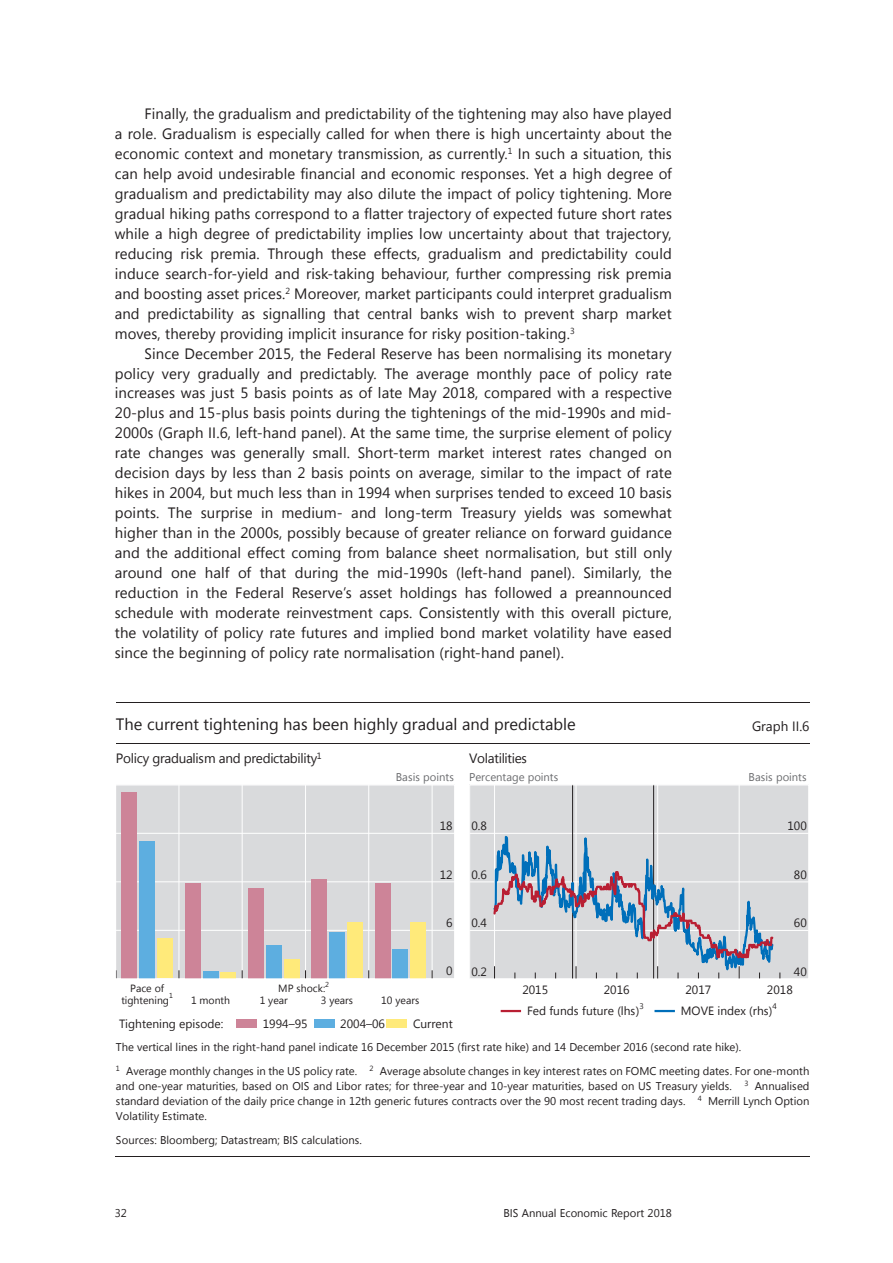
<style>
.page{position:relative;width:893px;height:1263px;background:#fff}
.page>*{position:absolute;margin:0;border:0;box-sizing:border-box;transform-origin:0 0}
.t1{font:16.5px "Segoe UI";color:#231f20}
.t2{font:15px/20px "Segoe UI";letter-spacing:.005em;color:#231f20;text-align:justify}
.t3{font:13.5px "Segoe UI";letter-spacing:-.02em;color:#231f20}
.t4{font:12px "Segoe UI";color:#231f20}
.t5{font:11.25px/15px "Segoe UI";color:#231f20}
.t6{font:11.25px "Segoe UI";color:#6c6d70}
.t7{font:10.5px/11.6px "Segoe UI";color:#231f20;text-align:center}
.t8{font:8.1px "Segoe UI";color:#231f20}
.t9{font:7.2px "Segoe UI";color:#231f20}
</style>
<div class="page">
<hr style="left:116px;top:702px;width:693px;height:1px;background:#231f20">
<hr style="left:116px;top:743px;width:693px;height:1px;background:#231f20">
<hr style="left:115px;top:1156px;width:694px;height:1px;background:#231f20">
<div style="left:116px;top:785px;width:339px;height:194px;background:#d9dadc"></div>
<hr style="left:432px;top:785px;width:1px;height:194px;background:#fff">
<hr style="left:368px;top:785px;width:1px;height:194px;background:#fff">
<hr style="left:305px;top:785px;width:1px;height:194px;background:#fff">
<hr style="left:242px;top:785px;width:1px;height:194px;background:#fff">
<hr style="left:179px;top:785px;width:1px;height:194px;background:#fff">
<hr style="left:116px;top:833px;width:339px;height:1px;background:#fff">
<hr style="left:116px;top:881px;width:339px;height:1px;background:#fff">
<hr style="left:116px;top:930px;width:339px;height:1px;background:#fff">
<div style="left:375px;top:883px;width:15px;height:95px;background:#cd8498"></div>
<div style="left:311px;top:879px;width:16px;height:99px;background:#cd8498"></div>
<div style="left:248px;top:888px;width:16px;height:90px;background:#cd8498"></div>
<div style="left:185px;top:883px;width:15px;height:95px;background:#cd8498"></div>
<div style="left:122px;top:792px;width:15px;height:186px;background:#cd8498"></div>
<div style="left:393px;top:949px;width:15px;height:29px;background:#5daee0"></div>
<div style="left:329px;top:932px;width:16px;height:46px;background:#5daee0"></div>
<div style="left:266px;top:945px;width:15px;height:33px;background:#5daee0"></div>
<div style="left:203px;top:971px;width:15px;height:7px;background:#5daee0"></div>
<div style="left:140px;top:841px;width:15px;height:137px;background:#5daee0"></div>
<div style="left:411px;top:922px;width:15px;height:56px;background:#ffea7a"></div>
<div style="left:347px;top:922px;width:16px;height:56px;background:#ffea7a"></div>
<div style="left:284px;top:959px;width:15px;height:19px;background:#ffea7a"></div>
<div style="left:221px;top:972px;width:15px;height:6px;background:#ffea7a"></div>
<div style="left:158px;top:938px;width:15px;height:40px;background:#ffea7a"></div>
<div style="left:116px;top:784px;width:339px;height:195px;border:1px solid #fff"></div>
<div style="left:236px;top:1019px;width:21px;height:9px;background:#cd8498"></div>
<div style="left:314px;top:1019px;width:20px;height:9px;background:#5daee0"></div>
<div style="left:387px;top:1019px;width:20px;height:9px;background:#ffea7a"></div>
<div style="left:470px;top:785px;width:339px;height:194px;background:#d9dadc"></div>
<hr style="left:470px;top:833px;width:339px;height:1px;background:#fff">
<hr style="left:470px;top:881px;width:339px;height:1px;background:#fff">
<hr style="left:470px;top:930px;width:339px;height:1px;background:#fff">
<svg style="left:494px;top:786px;width:246px;height:61px"></svg>
<svg style="left:492px;top:847px;width:288px;height:130px"></svg>
<div style="left:469px;top:784px;width:340px;height:195px;border:1px solid #fff"></div>
<hr style="left:501px;top:1010px;width:20px;height:2px;background:#b91f33">
<hr style="left:654px;top:1010px;width:21px;height:2px;background:#006fba">
<p class="t2" style="left:115px;top:103px;width:559px;text-indent:30px">Finally, the gradualism and predictability of the tightening may also have played a role. Gradualism is especially called for when there is high uncertainty about the economic context and monetary transmission, as currently.<sup>1</sup> In such a situation, this can help avoid undesirable financial and economic responses. Yet a high degree of gradualism and predictability may also dilute the impact of policy tightening. More gradual hiking paths correspond to a flatter trajectory of expected future short rates while a high degree of predictability implies low uncertainty about that trajectory, reducing risk premia. Through these effects, gradualism and predictability could induce search-for-yield and risk-taking behaviour, further compressing risk premia and boosting asset prices.<sup>2</sup> Moreover, market participants could interpret gradualism and predictability as signalling that central banks wish to prevent sharp market moves, thereby providing implicit insurance for risky position-taking.<sup>3</sup></p>
<p class="t2" style="left:115px;top:343px;width:559px;text-indent:30px">Since December 2015, the Federal Reserve has been normalising its monetary policy very gradually and predictably. The average monthly pace of policy rate increases was just 5 basis points as of late May 2018, compared with a respective 20‑plus and 15-plus basis points during the tightenings of the mid-1990s and mid-2000s (Graph II.6, left-hand panel). At the same time, the surprise element of policy rate changes was generally small. Short-term market interest rates changed on decision days by less than 2 basis points on average, similar to the impact of rate hikes in 2004, but much less than in 1994 when surprises tended to exceed 10 basis points. The surprise in medium- and long-term Treasury yields was somewhat higher than in the 2000s, possibly because of greater reliance on forward guidance and the additional effect coming from balance sheet normalisation, but still only around one half of that during the mid-1990s (left-hand panel). Similarly, the reduction in the Federal Reserve’s asset holdings has followed a preannounced schedule with moderate reinvestment caps. Consistently with this overall picture, the volatility of policy rate futures and implied bond market volatility have eased since the beginning of policy rate normalisation (right-hand panel).</p>
<p class="t1" style="left:116px;top:712px;width:461px">The current tightening has been highly gradual and predictable</p>
<p class="t3" style="left:752px;top:716px;width:59px">Graph II.6</p>
<p class="t3" style="left:116px;top:749px;width:207px">Policy gradualism and predictability<sup>1</sup></p>
<p class="t3" style="left:469px;top:749px;width:59px">Volatilities</p>
<p class="t6" style="left:396px;top:769px;width:59px">Basis points</p>
<p class="t6" style="left:469px;top:769px;width:91px">Percentage points</p>
<p class="t6" style="left:749px;top:769px;width:60px">Basis points</p>
<p class="t4" style="left:440px;top:817px;width:14px">18</p>
<p class="t4" style="left:440px;top:866px;width:14px">12</p>
<p class="t4" style="left:446px;top:914px;width:8px">6</p>
<p class="t4" style="left:446px;top:963px;width:8px">0</p>
<p class="t4" style="left:471px;top:817px;width:17px">0.8</p>
<p class="t4" style="left:471px;top:866px;width:17px">0.6</p>
<p class="t4" style="left:471px;top:914px;width:17px">0.4</p>
<p class="t4" style="left:471px;top:963px;width:17px">0.2</p>
<p class="t4" style="left:787px;top:817px;width:21px">100</p>
<p class="t4" style="left:794px;top:866px;width:14px">80</p>
<p class="t4" style="left:794px;top:914px;width:14px">60</p>
<p class="t4" style="left:794px;top:963px;width:14px">40</p>
<p class="t7" style="left:278px;top:983px;width:49px">MP shock:</p>
<p class="t9" style="left:325px;top:980px;width:5px">2</p>
<p class="t7" style="left:121px;top:982px;width:49px">Pace of tightening</p>
<p class="t9" style="left:169px;top:991px;width:5px">1</p>
<p class="t7" style="left:191px;top:994px;width:41px">1 month</p>
<p class="t7" style="left:260px;top:994px;width:30px">1 year</p>
<p class="t7" style="left:321px;top:994px;width:34px">3 years</p>
<p class="t7" style="left:381px;top:994px;width:39px">10 years</p>
<p class="t4" style="left:522px;top:981px;width:27px">2015</p>
<p class="t4" style="left:604px;top:981px;width:27px">2016</p>
<p class="t4" style="left:685px;top:981px;width:27px">2017</p>
<p class="t4" style="left:767px;top:981px;width:27px">2018</p>
<p class="t4" style="left:527px;top:1002px;width:114px">Fed funds future (lhs)</p>
<p class="t8" style="left:639px;top:1000px;width:6px">3</p>
<p class="t4" style="left:681px;top:1002px;width:93px">MOVE index (rhs)</p>
<p class="t8" style="left:772px;top:1000px;width:6px">4</p>
<p class="t4" style="left:119px;top:1015px;width:106px">Tightening episode:</p>
<p class="t4" style="left:263px;top:1015px;width:46px">1994–95</p>
<p class="t4" style="left:340px;top:1015px;width:46px">2004–06</p>
<p class="t4" style="left:413px;top:1015px;width:41px">Current</p>
<p class="t5" style="left:116px;top:1035px;width:695px;line-height:24px">The vertical lines in the right-hand panel indicate 16 December 2015 (first rate hike) and 14 December 2016 (second rate hike).<br><sup>1</sup> Average monthly changes in the US policy rate. <sup>2</sup> Average absolute changes in key interest rates on FOMC meeting dates. For one-month</p>
<p class="t5" style="left:116px;top:1078px;width:695px;text-align:justify">and one-year maturities, based on OIS and Libor rates; for three-year and 10-year maturities, based on US Treasury yields. <sup>3</sup> Annualised standard deviation of the daily price change in 12th generic futures contracts over the 90 most recent trading days. <sup>4</sup> Merrill Lynch Option Volatility Estimate.</p>
<p class="t5" style="left:116px;top:1132px;width:248px">Sources: Bloomberg; Datastream; BIS calculations.</p>
<p class="t5" style="left:115px;top:1205px;width:14px">32</p>
<p class="t5" style="left:503px;top:1205px;width:170px">BIS Annual Economic Report 2018</p>
</div>
